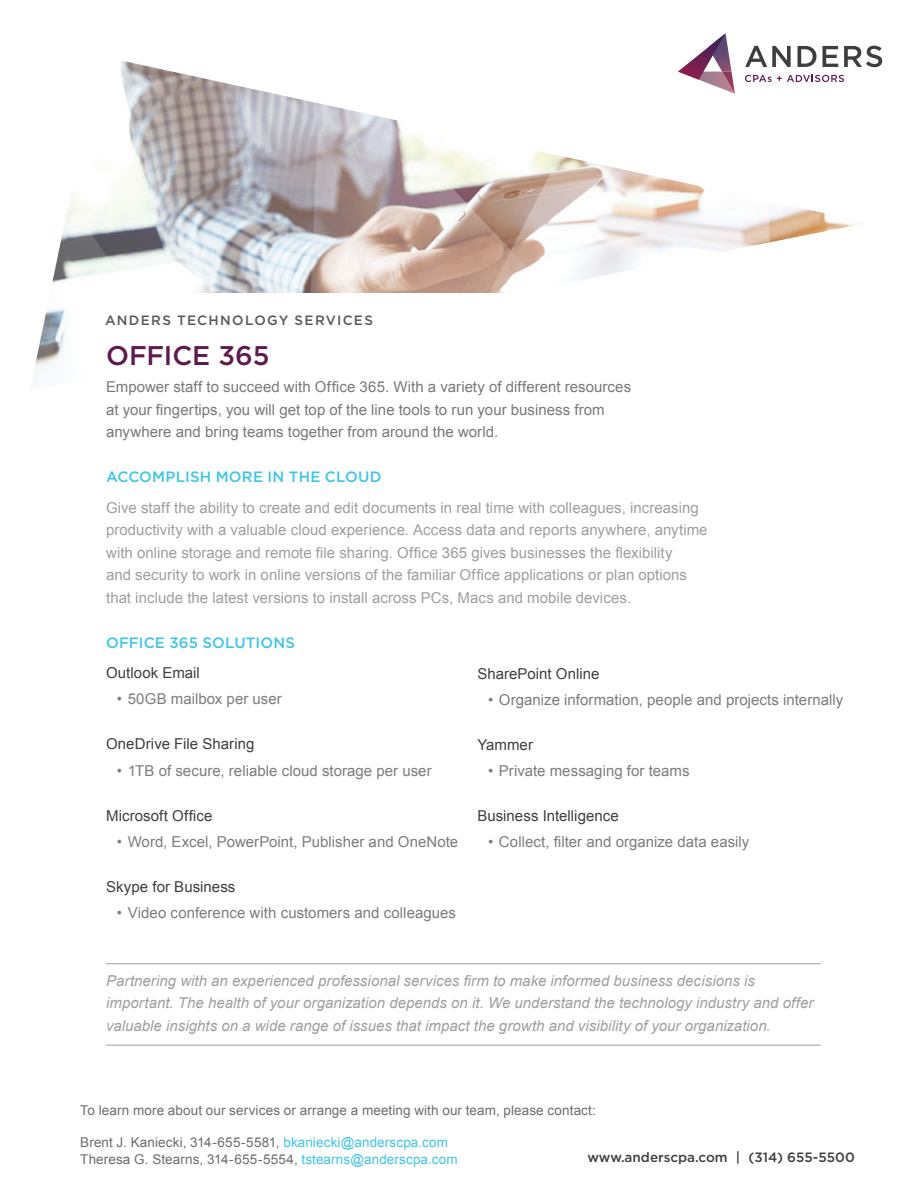
<style>
.page{position:relative;width:918px;height:1188px;background:#fff}
.page>*{position:absolute;margin:0;border:0;box-sizing:border-box;transform-origin:0 0}
.t1{font:500 27px "Gotham";letter-spacing:-.005em;color:#5e1a51}
.t2{font:15px/22.5px "Arial";letter-spacing:.005em;color:#9c9ea1}
.t3{font:italic 15px/22.5px "Arial";color:#9d9fa2}
.t4{font:15px "Arial";letter-spacing:.005em;color:#7a7c7f}
.t5{font:15px/22.5px "Arial";letter-spacing:.005em;color:#76787b}
.t6{font:15px "Arial";letter-spacing:.005em;color:#3e3e3f}
.t7{font:500 15px "Gotham";letter-spacing:.01em;color:#40c5e6}
.t8{font:13.5px/16.2px "Arial";letter-spacing:.005em;color:#6c6d70}
.t9{font:500 13.5px "Gotham";color:#3e3e3f}
.t10{font:500 13.5px "Gotham";letter-spacing:.095em;color:#57585a}
.s1{color:#40c5e6}
</style>
<div class="page">
<img style="left:35px;top:45px;width:823px;height:324px">
<hr style="left:106px;top:963px;width:715px;height:1px;background:#9d9fa2">
<hr style="left:106px;top:1045px;width:715px;height:1px;background:#9d9fa2">
<div style="left:84px;top:293px;width:663px;height:87px;background:#fff"></div>
<svg style="left:678px;top:33px;width:57px;height:61px"></svg>
<svg style="left:745px;top:46px;width:46px;height:21px"></svg>
<svg style="left:798px;top:46px;width:40px;height:21px"></svg>
<svg style="left:844px;top:46px;width:38px;height:21px"></svg>
<svg style="left:745px;top:75px;width:99px;height:7px"></svg>
<p class="t10" style="left:105px;top:312px;width:270px">ANDERS TECHNOLOGY SERVICES</p>
<h1 class="t1" style="left:106px;top:338px;width:165px">OFFICE 365</h1>
<p class="t5" style="left:106px;top:376px;width:527px">Empower staff to succeed with Office 365. With a variety of different resources at your fingertips, you will get top of the line tools to run your business from anywhere and bring teams together from around the world.</p>
<p class="t7" style="left:106px;top:467px;width:277px">ACCOMPLISH MORE IN THE CLOUD</p>
<p class="t2" style="left:106px;top:496px;width:603px">Give staff the ability to create and edit documents in real time with colleagues, increasing productivity with a valuable cloud experience. Access data and reports anywhere, anytime with online storage and remote file sharing. Office 365 gives businesses the flexibility<br>and security to work in online versions of the familiar Office applications or plan options that include the latest versions to install across PCs, Macs and mobile devices.</p>
<p class="t7" style="left:106px;top:633px;width:191px">OFFICE 365 SOLUTIONS</p>
<p class="t6" style="left:106px;top:663px;width:95px">Outlook Email</p>
<p class="t4" style="left:117px;top:689px;width:166px">• 50GB mailbox per user</p>
<p class="t6" style="left:106px;top:734px;width:150px">OneDrive File Sharing</p>
<p class="t4" style="left:117px;top:761px;width:316px">• 1TB of secure, reliable cloud storage per user</p>
<p class="t6" style="left:106px;top:806px;width:108px">Microsoft Office</p>
<p class="t4" style="left:117px;top:832px;width:343px">• Word, Excel, PowerPoint, Publisher and OneNote</p>
<p class="t6" style="left:106px;top:877px;width:131px">Skype for Business</p>
<p class="t4" style="left:117px;top:903px;width:341px">• Video conference with customers and colleagues</p>
<p class="t6" style="left:477px;top:664px;width:124px">SharePoint Online</p>
<p class="t4" style="left:488px;top:690px;width:357px">• Organize information, people and projects internally</p>
<p class="t6" style="left:477px;top:735px;width:57px">Yammer</p>
<p class="t4" style="left:488px;top:761px;width:203px">• Private messaging for teams</p>
<p class="t6" style="left:477px;top:806px;width:143px">Business Intelligence</p>
<p class="t4" style="left:488px;top:832px;width:263px">• Collect, filter and organize data easily</p>
<p class="t3" style="left:106px;top:969px;width:709px">Partnering with an experienced professional services firm to make informed business decisions is important. The health of your organization depends on it. We understand the technology industry and offer valuable insights on a wide range of issues that impact the growth and visibility of your organization.</p>
<p class="t8" style="left:80px;top:1102px;width:517px">To learn more about our services or arrange a meeting with our team, please contact:</p>
<p class="t8" style="left:80px;top:1135px;width:379px">Brent J. Kaniecki, 314-655-5581, <span class="s1">bkaniecki@anderscpa.com<br></span>Theresa G. Stearns, 314-655-5554, <span class="s1">tstearns@anderscpa.com</span></p>
<p class="t9" style="left:587px;top:1148px;width:269px">WWW.ANDERSCPA.COM | (314) 655-5500</p>
</div>
